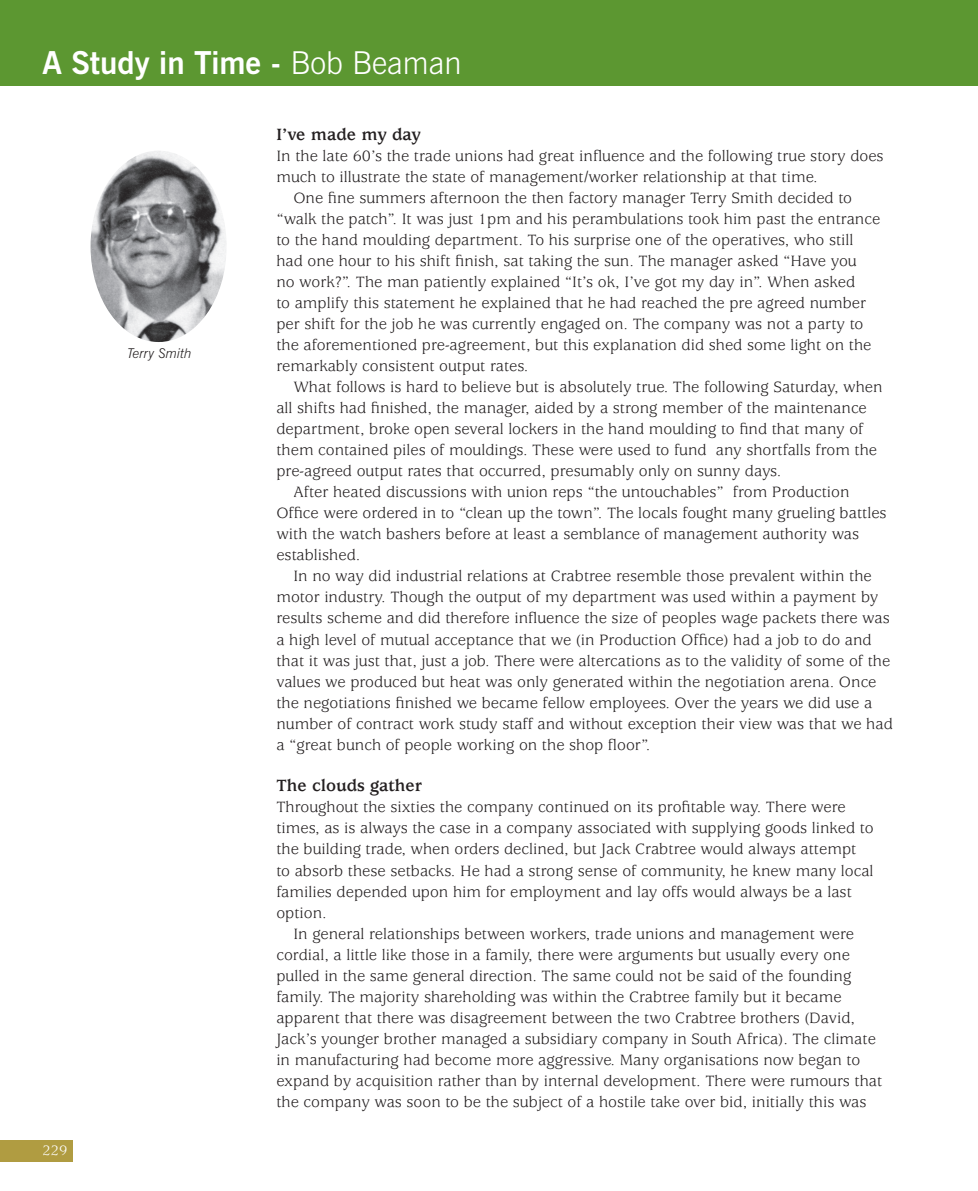
<style>
.page{position:relative;width:978px;height:1191px;background:#fff}
.page>*{position:absolute;margin:0;border:0;box-sizing:border-box;transform-origin:0 0}
.t1{font:700 31.5px "News Gothic BT";color:#fff}
.t2{font:700 18px "Usherwood";color:#231f20}
.t3{font:16.5px/21px "Usherwood";color:#231f20}
.t4{font:15px "Usherwood";color:#fff}
.t5{font:italic 300 13.5px "News Gothic BT";color:#231f20}
.s1{font-weight:300}
</style>
<div class="page">
<div style="left:0;top:1140px;width:72px;height:21px;background:#b09c41"></div>
<div style="left:0;top:0;width:978px;height:85px;background:#5c9731"></div>
<img style="left:91px;top:151px;width:135px;height:191px">
<h1 class="t1" style="left:43px;top:44px;width:421px">A Study in Time - <span class="s1">Bob Beaman</span></h1>
<p class="t5" style="left:127px;top:345px;width:66px">Terry Smith</p>
<p class="t4" style="left:43px;top:1141px;width:27px">229</p>
<p class="t2" style="left:276px;top:125px;width:146px">I’ve made my day</p>
<p class="t3" style="left:276px;top:146px;width:609px">In the late 60’s the trade unions had great influence and the following true story does</p>
<p class="t3" style="left:276px;top:167px;width:543px">much to illustrate the state of management/worker relationship at that time.</p>
<p class="t3" style="left:293px;top:188px;width:560px">One fine summers afternoon the then factory manager Terry Smith decided to</p>
<p class="t3" style="left:276px;top:209px;width:605px">“walk the patch”. It was just 1pm and his perambulations took him past the entrance</p>
<p class="t3" style="left:276px;top:230px;width:579px">to the hand moulding department. To his surprise one of the operatives, who still</p>
<p class="t3" style="left:276px;top:251px;width:582px">had one hour to his shift finish, sat taking the sun. The manager asked “Have you</p>
<p class="t3" style="left:276px;top:272px;width:580px">no work?”. The man patiently explained “It’s ok, I’ve got my day in”. When asked</p>
<p class="t3" style="left:276px;top:293px;width:591px">to amplify this statement he explained that he had reached the pre agreed number</p>
<p class="t3" style="left:276px;top:314px;width:589px">per shift for the job he was currently engaged on. The company was not a party to</p>
<p class="t3" style="left:276px;top:335px;width:597px">the aforementioned pre-agreement, but this explanation did shed some light on the</p>
<p class="t3" style="left:276px;top:356px;width:254px">remarkably consistent output rates.</p>
<p class="t3" style="left:293px;top:377px;width:591px">What follows is hard to believe but is absolutely true. The following Saturday, when</p>
<p class="t3" style="left:276px;top:398px;width:592px">all shifts had finished, the manager, aided by a strong member of the maintenance</p>
<p class="t3" style="left:276px;top:419px;width:589px">department, broke open several lockers in the hand moulding to find that many of</p>
<p class="t3" style="left:276px;top:440px;width:602px">them contained piles of mouldings. These were used to fund any shortfalls from the</p>
<p class="t3" style="left:276px;top:461px;width:506px">pre-agreed output rates that occurred, presumably only on sunny days.</p>
<p class="t3" style="left:293px;top:482px;width:558px">After heated discussions with union reps “the untouchables” from Production</p>
<p class="t3" style="left:276px;top:503px;width:612px">Office were ordered in to “clean up the town”. The locals fought many grueling battles</p>
<p class="t3" style="left:276px;top:524px;width:584px">with the watch bashers before at least a semblance of management authority was</p>
<p class="t3" style="left:276px;top:545px;width:86px">established.</p>
<p class="t3" style="left:293px;top:566px;width:580px">In no way did industrial relations at Crabtree resemble those prevalent within the</p>
<p class="t3" style="left:276px;top:587px;width:604px">motor industry. Though the output of my department was used within a payment by</p>
<p class="t3" style="left:276px;top:608px;width:615px">results scheme and did therefore influence the size of peoples wage packets there was</p>
<p class="t3" style="left:276px;top:629px;width:597px">a high level of mutual acceptance that we (in Production Office) had a job to do and</p>
<p class="t3" style="left:276px;top:650px;width:615px">that it was just that, just a job. There were altercations as to the validity of some of the</p>
<p class="t3" style="left:276px;top:671px;width:602px">values we produced but heat was only generated within the negotiation arena. Once</p>
<p class="t3" style="left:276px;top:692px;width:597px">the negotiations finished we became fellow employees. Over the years we did use a</p>
<p class="t3" style="left:276px;top:713px;width:618px">number of contract work study staff and without exception their view was that we had</p>
<p class="t3" style="left:276px;top:734px;width:376px">a “great bunch of people working on the shop floor”.</p>
<p class="t2" style="left:276px;top:776px;width:147px">The clouds gather</p>
<p class="t3" style="left:276px;top:797px;width:599px">Throughout the sixties the company continued on its profitable way. There were times, as is always the case in a company associated with supplying goods linked to the building trade, when orders declined, but Jack Crabtree would always attempt to absorb these setbacks. He had a strong sense of community, he knew many local families depended upon him for employment and lay offs would always be a last option.</p>
<p class="t3" style="left:276px;top:923px;width:607px;text-indent:17px">In general relationships between workers, trade unions and management were cordial, a little like those in a family, there were arguments but usually every one pulled in the same general direction. The same could not be said of the founding family. The majority shareholding was within the Crabtree family but it became apparent that there was disagreement between the two Crabtree brothers (David, Jack’s younger brother managed a subsidiary company in South Africa). The climate in manufacturing had become more aggressive. Many organisations now began to expand by acquisition rather than by internal development. There were rumours that the company was soon to be the subject of a hostile take over bid, initially this was</p>
</div>
